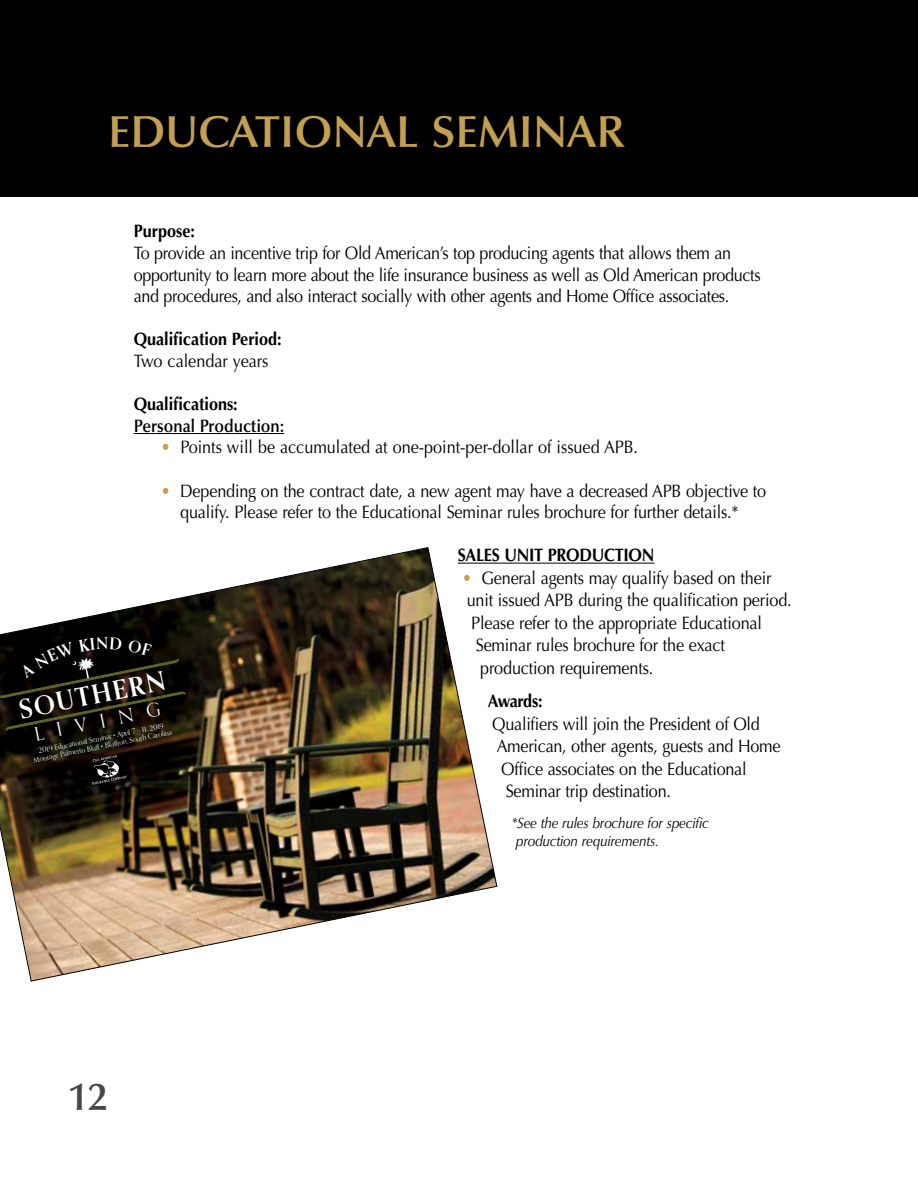
<style>
.page{position:relative;width:918px;height:1188px;background:#fff}
.page>*{position:absolute;margin:0;border:0;box-sizing:border-box;transform-origin:0 0}
.t1{font:600 45px "Optima LT Std";color:#c39f50}
.t2{font:600 39px "Optima LT Std";color:#484647}
.t3{font:700 25.95px "Orpheus Pro";color:#fff}
.t4{font:18.9px "Orpheus Pro";color:#fff}
.t5{font:18px/21.6px "Optima LT Std";letter-spacing:-.015em;color:#000;scale:.9 1}
.t6{font:700 18px "Optima LT Std";color:#000;scale:.9 1}
.t7{font:600 18px "Optima LT Std";color:#000;scale:.9 1}
.t8{font:italic 15px/18px "Optima LT Std";letter-spacing:-.015em;color:#000;scale:.9 1}
.t9{font:7.2px "Orpheus Pro";color:#fff}
.s1{color:#c39f50}
</style>
<div class="page">
<div style="left:0;top:0;width:918px;height:196px;background:#000"></div>
<hr style="left:134px;top:433px;width:150px;height:1px;background:#000">
<hr style="left:458px;top:563px;width:196px;height:1px;background:#000">
<img style="left:0;top:547px;width:498px;height:435px">
<svg style="left:0;top:637px;width:186px;height:96px;background:#0f0c06"></svg>
<h1 class="t1" style="left:108px;top:106px;width:518px">EDUCATIONAL SEMINAR</h1>
<p class="t6" style="left:134px;top:221px;width:70px">Purpose:</p>
<p class="t5" style="left:134px;top:242px;width:698px">To provide an incentive trip for Old American’s top producing agents that allows them an opportunity to learn more about the life insurance business as well as Old American products and procedures, and also interact socially with other agents and Home Office associates.</p>
<p class="t6" style="left:134px;top:329px;width:166px">Qualification Period:</p>
<p class="t5" style="left:134px;top:350px;width:151px">Two calendar years</p>
<p class="t6" style="left:134px;top:394px;width:117px">Qualifications:</p>
<p class="t7" style="left:134px;top:415px;width:169px">Personal Production:</p>
<p class="t5" style="left:161px;top:437px;width:532px"><span class="s1">•</span> Points will be accumulated at one-point-per-dollar of issued APB.</p>
<p class="t5" style="left:161px;top:480px;width:674px;text-align:center"><span class="s1">•</span> Depending on the contract date, a new agent may have a decreased APB objective to qualify. Please refer to the Educational Seminar rules brochure for further details.*</p>
<p class="t6" style="left:458px;top:545px;width:220px">SALES UNIT PRODUCTION</p>
<p class="t5" style="left:462px;top:567px;width:345px"><span class="s1">•</span> General agents may qualify based on their</p>
<p class="t5" style="left:467px;top:590px;width:363px">unit issued APB during the qualification period.</p>
<p class="t5" style="left:471px;top:612px;width:325px">Please refer to the appropriate Educational</p>
<p class="t5" style="left:476px;top:635px;width:278px">Seminar rules brochure for the exact</p>
<p class="t5" style="left:480px;top:657px;width:194px">production requirements.</p>
<p class="t6" style="left:488px;top:691px;width:62px">Awards:</p>
<p class="t5" style="left:492px;top:713px;width:299px">Qualifiers will join the President of Old</p>
<p class="t5" style="left:497px;top:736px;width:317px">American, other agents, guests and Home</p>
<p class="t5" style="left:501px;top:758px;width:274px">Office associates on the Educational</p>
<p class="t5" style="left:506px;top:781px;width:185px">Seminar trip destination.</p>
<p class="t8" style="left:511px;top:814px;width:221px">*See the rules brochure for specific production requirements.</p>
<h3 class="t3" style="left:16px;top:694px;width:150px;rotate:-12deg">SOUTHERN</h3>
<p class="t9" style="left:33px;top:756px;width:143px;rotate:-12deg">Montage Palmetto Bluff • Bluffton, South Carolina</p>
<p class="t4" style="left:33px;top:722px;width:130px;rotate:-11deg">LIVING</p>
<p class="t9" style="left:38px;top:747px;width:129px;rotate:-12deg">2019 Educational Seminar • April 7 – 11, 2019</p>
<h2 class="t2" style="left:67px;top:1074px;width:42px">12</h2>
</div>
